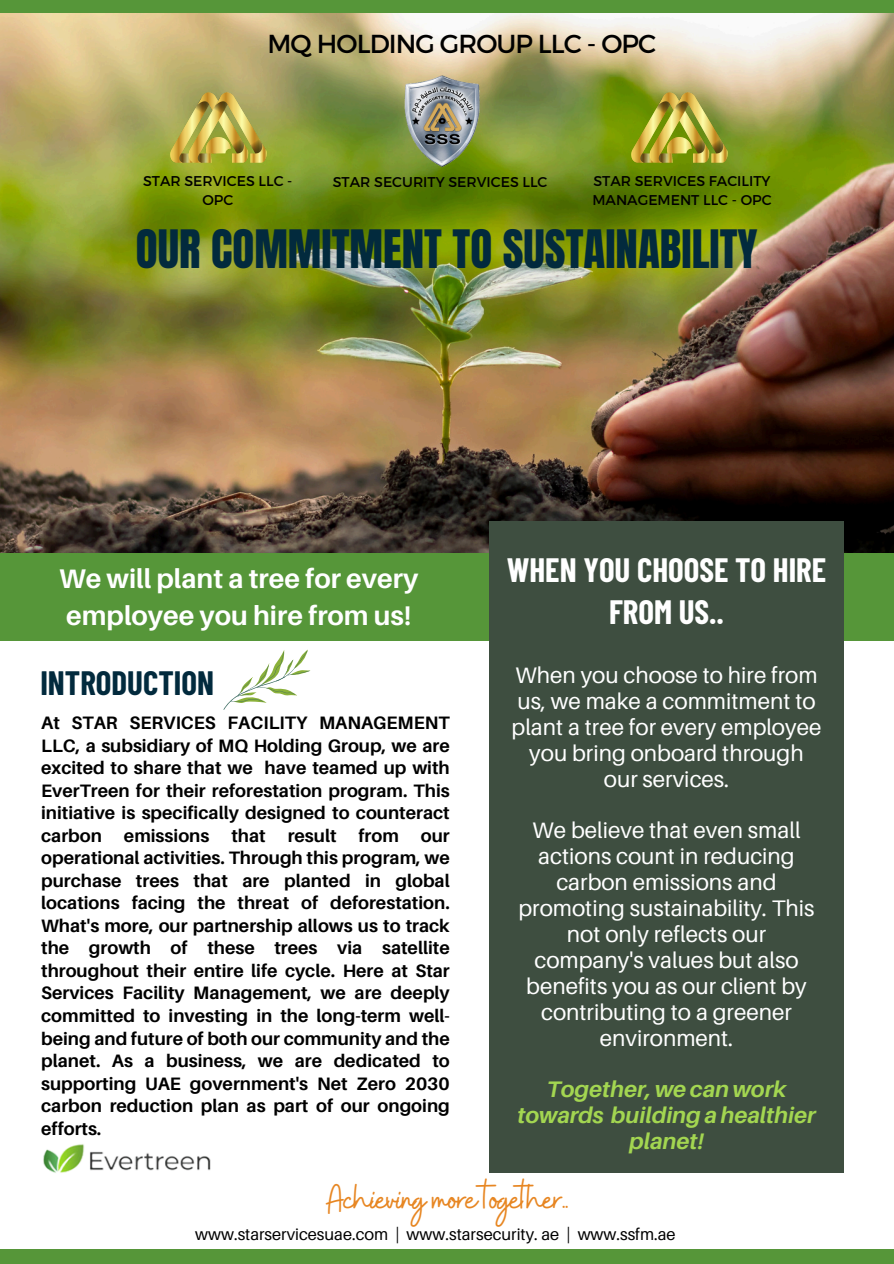
<style>
.page{position:relative;width:894px;height:1264px;background:#fff}
.page>*{position:absolute;margin:0;border:0;box-sizing:border-box;transform-origin:0 0}
.t1{font:45px "Anton";color:#022a3d}
.t2{font:42px "Buffalo";letter-spacing:-.035em;color:#e78622}
.t3{font:700 33px/42.8px "Barlow Condensed";color:#fff;text-align:center}
.t4{font:700 33px "Barlow Condensed";color:#022a3d}
.t5{font:700 27px/37.2px "Aileron";color:#fff}
.t6{font:25.95px "Montserrat";letter-spacing:-.035em;color:#000}
.t7{font:22.5px/25.8px "Aileron";color:#fff;text-align:center}
.t8{font:italic 700 22.5px/25.8px "Aileron";color:#a3d651;text-align:center}
.t9{font:700 18px/22.5px "Aileron";color:#000;text-align:justify}
.t10{font:16.5px "Aileron";color:#000}
.t11{font:14.1px/18.9px "Montserrat";color:#000}
</style>
<div class="page">
<img style="left:0;top:12px;width:893px;height:541px">
<div style="left:0;top:553px;width:893px;height:88px;background:#569639"></div>
<div style="left:0;top:0;width:893px;height:12px;background:#569639"></div>
<div style="left:0;top:1249px;width:893px;height:14px;background:#569639"></div>
<img style="left:162px;top:85px;width:111px;height:83px">
<img style="left:397px;top:74px;width:95px;height:94px">
<img style="left:622px;top:85px;width:112px;height:83px">
<div style="left:489px;top:521px;width:354px;height:651px;background:#3e4e40"></div>
<svg style="left:223px;top:649px;width:88px;height:61px"></svg>
<img style="left:43px;top:1144px;width:168px;height:29px">
<p class="t6" style="left:267px;top:27px;width:390px">MQ HOLDING GROUP LLC - OPC</p>
<p class="t11" style="left:143px;top:171px;width:151px;text-align:center">STAR SERVICES LLC -<br>OPC</p>
<p class="t11" style="left:333px;top:172px;width:216px">STAR SECURITY SERVICES LLC</p>
<h3 class="t11" style="left:592px;top:171px;width:180px">STAR SERVICES FACILITY<br>MANAGEMENT LLC - OPC</h3>
<p class="t1" style="left:136px;top:217px;width:623px">OUR COMMITMENT TO SUSTAINABILITY</p>
<h1 class="t5" style="left:59px;top:559px;width:360px">We will plant a tree for every employee you hire from us!</h1>
<h4 class="t4" style="left:40px;top:662px;width:175px">INTRODUCTION</h4>
<p class="t9" style="left:41px;top:711px;width:410px">At STAR SERVICES FACILITY MANAGEMENT LLC, a subsidiary of MQ Holding Group, we are excited to share that we have teamed up with EverTreen for their reforestation program. This initiative is specifically designed to counteract carbon emissions that result from our operational activities. Through this program, we purchase trees that are planted in global locations facing the threat of deforestation.<br>What's more, our partnership allows us to track the growth of these trees via satellite throughout their entire life cycle. Here at Star Services Facility Management, we are deeply committed to investing in the long-term well&shy;being and future of both our community and the planet. As a business, we are dedicated to supporting UAE government's Net Zero 2030 carbon reduction plan as part of our ongoing efforts.</p>
<h3 class="t3" style="left:506px;top:547px;width:321px">WHEN YOU CHOOSE TO HIRE<br>FROM US..</h3>
<h6 class="t7" style="left:511px;top:662px;width:311px">When you choose to hire from us, we make a commitment to plant a tree for every employee you bring onboard through our services.</h6>
<h5 class="t7" style="left:518px;top:817px;width:297px">We believe that even small actions count in reducing carbon emissions and promoting sustainability. This not only reflects our company's values but also benefits you as our client by contributing to a greener environment.</h5>
<p class="t8" style="left:517px;top:1076px;width:299px">Together, we can work towards building a healthier planet!</p>
<h2 class="t2" style="left:327px;top:1172px;width:244px">Achieving moretogether.</h2>
<p class="t10" style="left:195px;top:1223px;width:482px">www.starservicesuae.com | www.starsecurity. ae | www.ssfm.ae</p>
</div>
